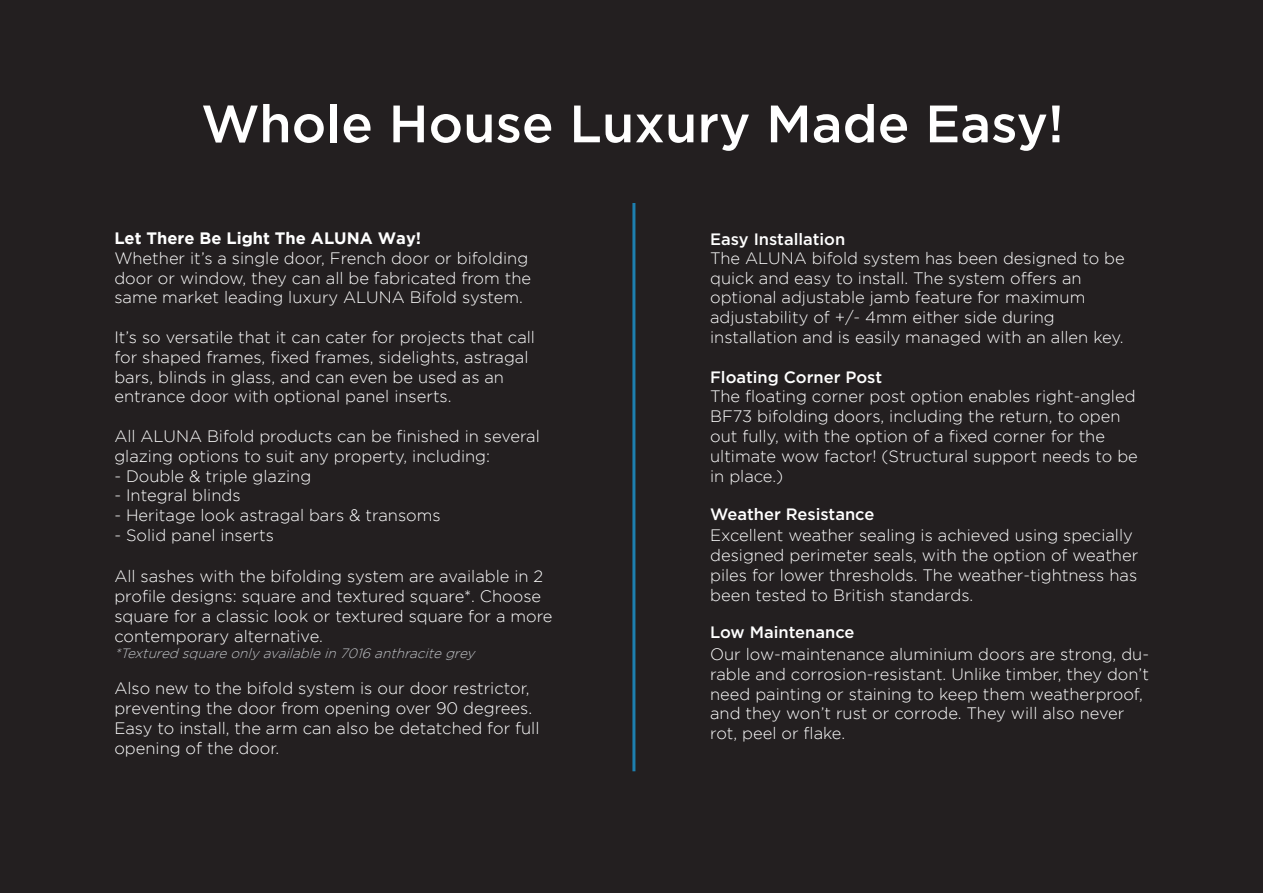
<style>
.page{position:relative;width:1263px;height:893px;background:#231f20}
.page>*{position:absolute;margin:0;border:0;box-sizing:border-box;transform-origin:0 0}
.t1{font:500 52.5px "Gotham";color:#fff}
.t2{font:300 16.5px/19.8px "Gotham";color:#fff}
.t3{font:500 16.5px "Gotham";color:#fff}
.t4{font:700 16.5px "Gotham";color:#fff}
.t5{font:italic 300 13.5px "Gotham";color:#bfc2c6}
</style>
<div class="page">
<hr style="left:632px;top:203px;width:3px;height:568px;background:#1d7faf">
<p class="t1" style="left:201px;top:89px;width:864px">Whole House Luxury Made Easy!</p>
<p class="t4" style="left:114px;top:229px;width:308px">Let There Be Light The ALUNA Way!</p>
<p class="t2" style="left:114px;top:248px;width:418px">Whether it’s a single door, French door or bifolding door or window, they can all be fabricated from the same market leading luxury ALUNA Bifold system.</p>
<p class="t2" style="left:114px;top:327px;width:422px">It’s so versatile that it can cater for projects that call for shaped frames, fixed frames, sidelights, astragal bars, blinds in glass, and can even be used as an</p>
<p class="t2" style="left:114px;top:387px;width:339px">entrance door with optional panel inserts.</p>
<p class="t2" style="left:114px;top:426px;width:427px">All ALUNA Bifold products can be finished in several glazing options to suit any property, including:</p>
<p class="t2" style="left:114px;top:466px;width:198px">- Double &amp; triple glazing</p>
<p class="t2" style="left:114px;top:486px;width:128px">- Integral blinds</p>
<p class="t2" style="left:114px;top:505px;width:328px">- Heritage look astragal bars &amp; transoms</p>
<p class="t2" style="left:114px;top:525px;width:161px">- Solid panel inserts</p>
<p class="t2" style="left:114px;top:567px;width:440px">All sashes with the bifolding system are available in 2 profile designs: square and textured square*. Choose square for a classic look or textured square for a more contemporary alternative.</p>
<p class="t5" style="left:114px;top:646px;width:366px">*Textured square only available in 7016 anthracite grey</p>
<p class="t2" style="left:114px;top:678px;width:427px">Also new to the bifold system is our door restrictor, preventing the door from opening over 90 degrees.<br>Easy to install, the arm can also be detatched for full opening of the door.</p>
<p class="t3" style="left:710px;top:229px;width:137px">Easy Installation</p>
<p class="t2" style="left:710px;top:248px;width:416px">The ALUNA bifold system has been designed to be quick and easy to install. The system offers an</p>
<p class="t2" style="left:710px;top:288px;width:377px">optional adjustable jamb feature for maximum</p>
<p class="t2" style="left:710px;top:307px;width:346px">adjustability of +/- 4mm either side during</p>
<p class="t2" style="left:710px;top:327px;width:415px">installation and is easily managed with an allen key.</p>
<p class="t3" style="left:710px;top:366px;width:173px">Floating Corner Post</p>
<p class="t2" style="left:710px;top:387px;width:427px">The floating corner post option enables right-angled<br>BF73 bifolding doors, including the return, to open out fully, with the option of a fixed corner for the</p>
<p class="t2" style="left:710px;top:446px;width:429px">ultimate wow factor! (Structural support needs to be in place.)</p>
<p class="t3" style="left:710px;top:503px;width:166px">Weather Resistance</p>
<p class="t2" style="left:710px;top:525px;width:430px">Excellent weather sealing is achieved using specially designed perimeter seals, with the option of weather piles for lower thresholds. The weather-tightness has been tested to British standards.</p>
<p class="t3" style="left:710px;top:622px;width:146px">Low Maintenance</p>
<p class="t2" style="left:710px;top:644px;width:440px">Our low-maintenance aluminium doors are strong, du&shy;rable and corrosion-resistant. Unlike timber, they don’t need painting or staining to keep them weatherproof, and they won’t rust or corrode. They will also never rot, peel or flake.</p>
</div>
